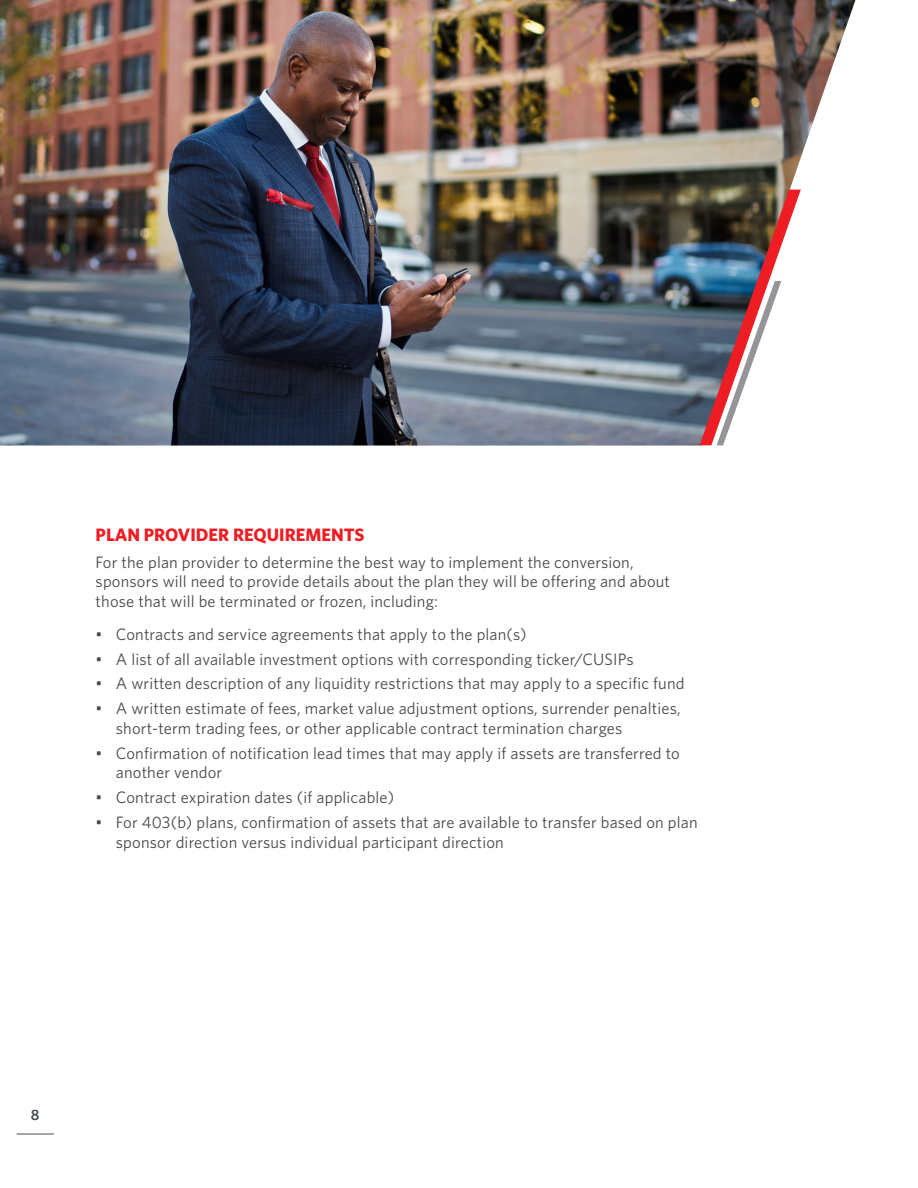
<style>
.page{position:relative;width:918px;height:1188px;background:#fff}
.page>*{position:absolute;margin:0;border:0;box-sizing:border-box;transform-origin:0 0}
.TA_Head3{font:700 18px "Whitney";color:#ee1d23}
.TA_Body{font:16.5px/19.5px "Whitney";letter-spacing:.01em;color:#474a4e}
.t1{font:600 15px "Whitney";color:#474a4e}
</style>
<div class="page">
<img style="left:0;top:0;width:855px;height:446px">
<img style="left:700px;top:190px;width:101px;height:255px">
<hr style="left:17px;top:1134px;width:37px;height:1px;background:#474a4e">
<p class="TA_Head3" style="left:96px;top:523px;width:270px">PLAN PROVIDER REQUIREMENTS</p>
<p class="TA_Body" style="left:96px;top:552px;width:576px">For the plan provider to determine the best way to implement the conversion, sponsors will need to provide details about the plan they will be offering and about those that will be terminated or frozen, including:</p>
<p class="TA_Body" style="left:96px;top:624px;width:432px">• Contracts and service agreements that apply to the plan(s)</p>
<p class="TA_Body" style="left:96px;top:649px;width:540px">• A list of all available investment options with corresponding ticker/CUSIPs</p>
<p class="TA_Body" style="left:96px;top:674px;width:590px">• A written description of any liquidity restrictions that may apply to a specific fund</p>
<p class="TA_Body" style="left:116px;top:699px;width:566px;text-indent:-20px">• A written estimate of fees, market value adjustment options, surrender penalties, short-term trading fees, or other applicable contract termination charges</p>
<p class="TA_Body" style="left:116px;top:743px;width:566px;text-indent:-20px">• Confirmation of notification lead times that may apply if assets are transferred to another vendor</p>
<p class="TA_Body" style="left:96px;top:787px;width:300px">• Contract expiration dates (if applicable)</p>
<p class="TA_Body" style="left:116px;top:812px;width:583px;text-indent:-20px">• For 403(b) plans, confirmation of assets that are available to transfer based on plan sponsor direction versus individual participant direction</p>
<p class="t1" style="left:31px;top:1105px;width:10px">8</p>
</div>
